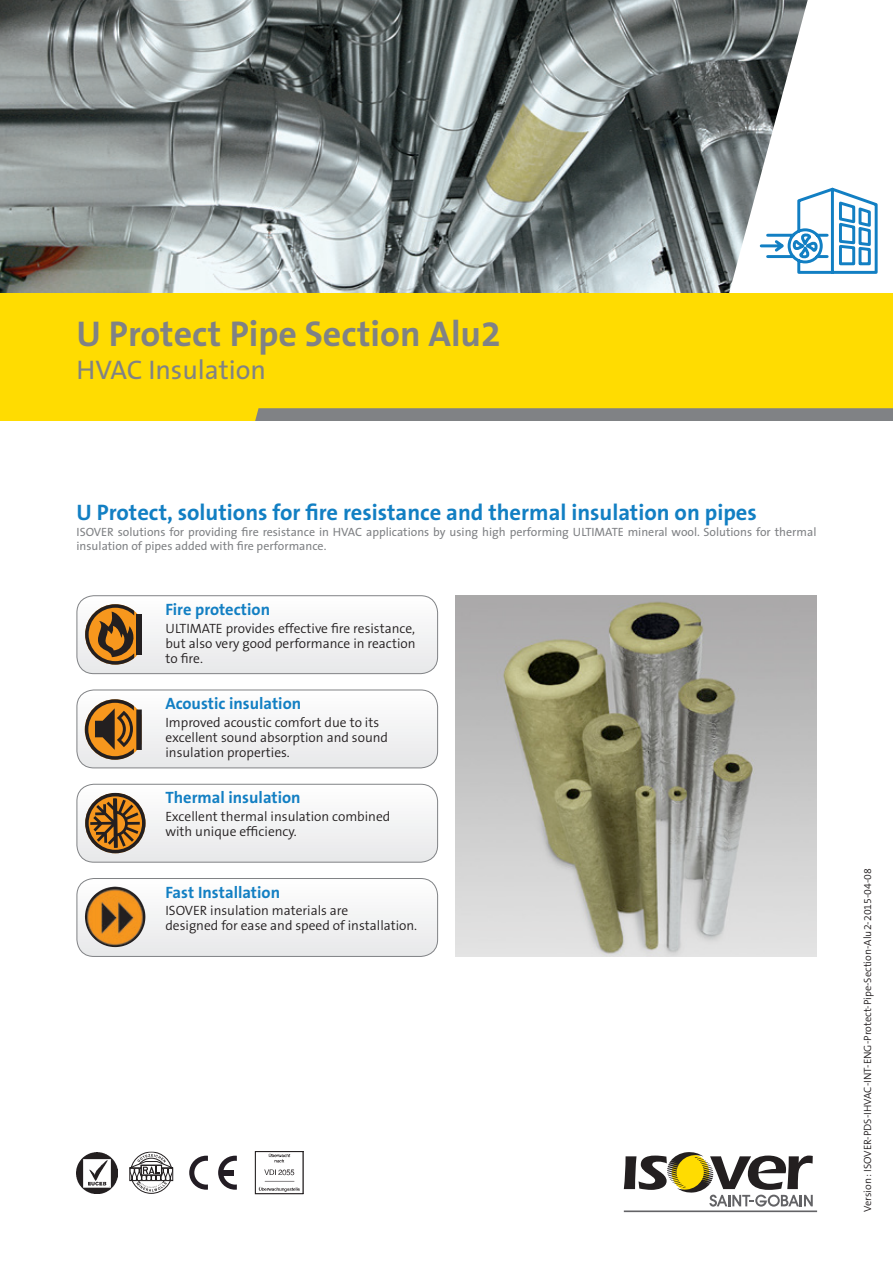
<style>
.page{position:relative;width:893px;height:1263px;background:#fff}
.page>*{position:absolute;margin:0;border:0;box-sizing:border-box;transform-origin:0 0}
.t1{font:700 36px "The Sans B7";color:#808285}
.t2{font:27px "The Sans";color:#808285}
.t3{font:700 22.5px "The Sans B7";color:#127fc3}
.t4{font:700 16.5px "The Sans B7";color:#127fc3}
.t5{font:300 13.5px/15px "The Sans B4";color:#231f20}
.t6{font:12px/14.4px "The Sans";color:#808285}
.t7{font:300 10.5px "The Sans B4";color:#231f20}
</style>
<div class="page">
<img style="left:0;top:0;width:808px;height:293px">
<div style="left:0;top:293px;width:893px;height:128px;background:#ffdc01"></div>
<svg style="left:255px;top:408px;width:638px;height:13px;background:#828382"></svg>
<svg style="left:77px;top:878px;width:361px;height:78px"></svg>
<div style="left:77px;top:878px;width:361px;height:79px;border:1px solid #808285;border-radius:17px"></div>
<img style="left:455px;top:595px;width:361px;height:362px">
<hr style="left:624px;top:1210px;width:193px;height:2px;background:#636366">
<svg style="left:624px;top:1152px;width:189px;height:54px"></svg>
<svg style="left:760px;top:188px;width:118px;height:86px"></svg>
<img style="left:90px;top:887px;width:24px;height:13px">
<svg style="left:77px;top:784px;width:361px;height:78px"></svg>
<svg style="left:77px;top:690px;width:361px;height:78px"></svg>
<svg style="left:77px;top:596px;width:361px;height:78px"></svg>
<div style="left:137px;top:614px;width:5px;height:41px;background:#231f20"></div>
<svg style="left:129px;top:1152px;width:45px;height:41px"></svg>
<img style="left:77px;top:1152px;width:41px;height:42px">
<svg style="left:189px;top:1156px;width:19px;height:34px"></svg>
<svg style="left:218px;top:1156px;width:19px;height:34px"></svg>
<div style="left:220px;top:1170px;width:13px;height:5px;background:#231d24"></div>
<img style="left:258px;top:1153px;width:42px;height:39px">
<div style="left:255px;top:1151px;width:48px;height:43px;border:1px solid #231f20"></div>
<h1 class="t1" style="left:77px;top:314px;width:426px">U Protect Pipe Section Alu2</h1>
<h2 class="t2" style="left:77px;top:347px;width:191px">HVAC Insulation</h2>
<h3 class="t3" style="left:77px;top:500px;width:682px">U Protect, solutions for fire resistance and thermal insulation on pipes</h3>
<p class="t6" style="left:77px;top:524px;width:741px">ISOVER solutions for providing fire resistance in HVAC applications by using high performing ULTIMATE mineral wool. Solutions for thermal insulation of pipes added with fire performance.</p>
<p class="t4" style="left:165px;top:600px;width:106px">Fire protection</p>
<p class="t5" style="left:165px;top:621px;width:252px;text-align:justify">ULTIMATE provides effective fire resistance, but also very good performance in reaction to fire.</p>
<p class="t4" style="left:165px;top:695px;width:137px">Acoustic insulation</p>
<p class="t5" style="left:165px;top:715px;width:224px">Improved acoustic comfort due to its excellent sound absorption and sound insulation properties.</p>
<p class="t4" style="left:165px;top:789px;width:137px">Thermal insulation</p>
<p class="t5" style="left:165px;top:809px;width:227px">Excellent thermal insulation combined with unique efficiency.</p>
<p class="t4" style="left:165px;top:883px;width:116px">Fast Installation</p>
<p class="t5" style="left:165px;top:904px;width:253px">ISOVER insulation materials are<br>designed for ease and speed of installation.</p>
<p class="t7" style="left:862px;top:1212px;width:345px;rotate:-90deg">Version: ISOVER-PDS-IHVAC-INT-ENG-Protect-Pipe-Section-Alu2-2015-04-08</p>
</div>
